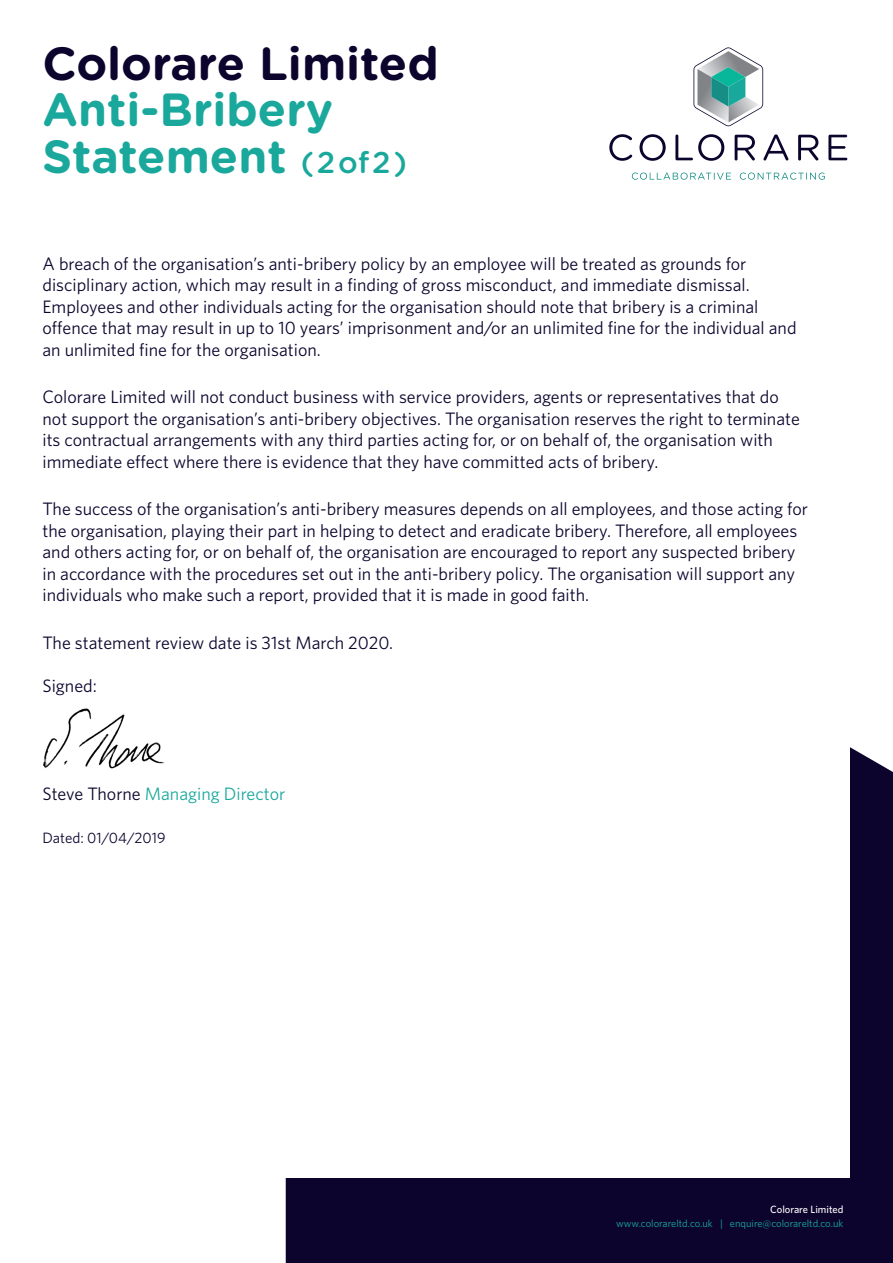
<style>
.page{position:relative;width:893px;height:1263px;background:#fff}
.page>*{position:absolute;margin:0;border:0;box-sizing:border-box;transform-origin:0 0}
.t1{font:700 46.5px "Gotham Rounded";color:#1aa89c}
.t2{font:700 46.5px "Gotham Rounded";color:#0c042d}
.t3{font:18px/21.6px "Whitney HTF";color:#0c042d}
.t4{font:18px "Whitney HTF";color:#1aa89c}
.t5{font:15px "Whitney HTF";color:#0c042d}
.t6{font:10.5px "Whitney HTF";color:#1aa89c}
.t7{font:500 10.5px "Whitney HTF";color:#fff}
.s1{font-weight:500;font-size:30px}
.s2{color:#0c042d}
</style>
<div class="page">
<div style="left:286px;top:747px;width:607px;height:516px;background:#0c042d"></div>
<svg style="left:609px;top:134px;width:23px;height:27px"></svg>
<svg style="left:639px;top:134px;width:27px;height:27px"></svg>
<svg style="left:675px;top:134px;width:49px;height:27px"></svg>
<svg style="left:735px;top:135px;width:20px;height:26px"></svg>
<svg style="left:763px;top:134px;width:25px;height:27px"></svg>
<svg style="left:798px;top:135px;width:20px;height:26px"></svg>
<svg style="left:828px;top:135px;width:19px;height:25px"></svg>
<svg style="left:632px;top:173px;width:99px;height:7px"></svg>
<svg style="left:740px;top:173px;width:85px;height:7px"></svg>
<svg style="left:693px;top:47px;width:70px;height:79px"></svg>
<div style="left:43px;top:255px;width:807px;height:923px;background:#fff"></div>
<img style="left:43px;top:708px;width:122px;height:61px">
<p class="t2" style="left:43px;top:29px;width:398px">Colorare Limited</p>
<p class="t1" style="left:43px;top:76px;width:292px">Anti-Bribery</p>
<p class="t1" style="left:43px;top:122px;width:366px">Statement <span class="s1">(2of2)</span></p>
<p class="t3" style="left:43px;top:252px;width:756px">A breach of the organisation’s anti-bribery policy by an employee will be treated as grounds for disciplinary action, which may result in a finding of gross misconduct, and immediate dismissal.<br>Employees and other individuals acting for the organisation should note that bribery is a criminal offence that may result in up to 10 years’ imprisonment and/or an unlimited fine for the individual and an unlimited fine for the organisation.</p>
<p class="t3" style="left:43px;top:386px;width:759px">Colorare Limited will not conduct business with service providers, agents or representatives that do not support the organisation’s anti-bribery objectives. The organisation reserves the right to terminate its contractual arrangements with any third parties acting for, or on behalf of, the organisation with immediate effect where there is evidence that they have committed acts of bribery.</p>
<p class="t3" style="left:43px;top:497px;width:767px">The success of the organisation’s anti-bribery measures depends on all employees, and those acting for the organisation, playing their part in helping to detect and eradicate bribery. Therefore, all employees and others acting for, or on behalf of, the organisation are encouraged to report any suspected bribery in accordance with the procedures set out in the anti-bribery policy. The organisation will support any individuals who make such a report, provided that it is made in good faith.</p>
<p class="t3" style="left:43px;top:631px;width:352px">The statement review date is 31st March 2020.</p>
<p class="t3" style="left:43px;top:674px;width:56px">Signed:</p>
<p class="t4" style="left:43px;top:783px;width:244px"><span class="s2">Steve Thorne</span> Managing Director</p>
<p class="t5" style="left:43px;top:829px;width:125px">Dated: 01/04/2019</p>
<p class="t7" style="left:770px;top:1203px;width:75px">Colorare Limited</p>
<p class="t6" style="left:616px;top:1217px;width:229px">www.colorareltd.co.uk | enquire@colorareltd.co.uk</p>
</div>
